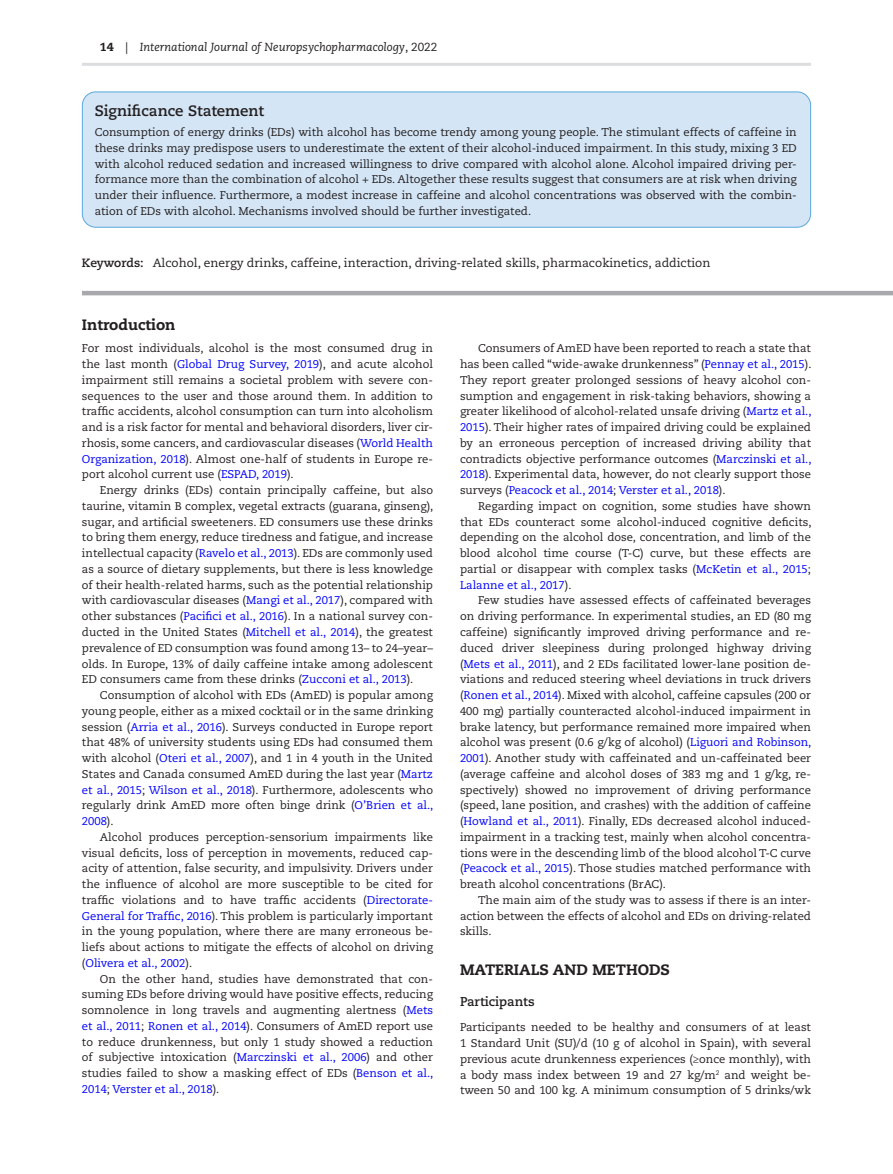
<style>
.page{position:relative;width:893px;height:1174px;background:#fff}
.page>*{position:absolute;margin:0;border:0;box-sizing:border-box;transform-origin:0 0}
.t1{font:800 15px "Caecilia LT Std";color:#231f20}
.t2{font:700 15px "Caecilia LT Std";color:#231f20}
.t3{font:700 12.75px "Caecilia LT Std";color:#231f20}
.t4{font:12px "Caecilia LT Std";color:#231f20}
.t5{font:italic 11.7px "Caecilia LT Std";color:#231f20}
.t6{font:11.25px/15.8px "Caecilia LT Std";color:#231f20;text-align:justify}
.s1{font-weight:800;font-style:normal}
.s2{font-style:normal}
.s3{font-weight:700}
.s4{color:#00f}
</style>
<div class="page">
<hr style="left:82px;top:63px;width:729px;height:3px;background:#dcdddf">
<hr style="left:82px;top:291px;width:811px;height:4px;background:#a8a9ad">
<div style="left:82px;top:92px;width:729px;height:135px;background:#d4e5f5;border-radius:14px"></div>
<div style="left:82px;top:91px;width:729px;height:137px;border:1px solid #5ba8dc;border-radius:14px"></div>
<p class="t5" style="left:100px;top:40px;width:339px"><span class="s1">14</span> <span class="s2">|</span> International Journal of Neuropsychopharmacology<span class="s2">, 2022</span></p>
<h1 class="t2" style="left:95px;top:102px;width:171px">Significance Statement</h1>
<p class="t6" style="left:95px;top:124px;width:704px">Consumption of energy drinks (EDs) with alcohol has become trendy among young people. The stimulant effects of caffeine in these drinks may predispose users to underestimate the extent of their alcohol-induced impairment. In this study, mixing 3 ED with alcohol reduced sedation and increased willingness to drive compared with alcohol alone. Alcohol impaired driving per&shy;formance more than the combination of alcohol + EDs. Altogether these results suggest that consumers are at risk when driving under their influence. Furthermore, a modest increase in caffeine and alcohol concentrations was observed with the combin&shy;ation of EDs with alcohol. Mechanisms involved should be further investigated.</p>
<p class="t4" style="left:82px;top:256px;width:630px"><span class="s3">Keywords:</span> Alcohol, energy drinks, caffeine, interaction, driving-related skills, pharmacokinetics, addiction</p>
<h1 class="t1" style="left:82px;top:315px;width:95px">Introduction</h1>
<p class="t6" style="left:82px;top:341px;width:353px">For most individuals, alcohol is the most consumed drug in the last month (<span class="s4">Global Drug Survey, 2019</span>), and acute alcohol impairment still remains a societal problem with severe con&shy;sequences to the user and those around them. In addition to traffic accidents, alcohol consumption can turn into alcoholism and is a risk factor for mental and behavioral disorders, liver cir&shy;rhosis, some cancers, and cardiovascular diseases (<span class="s4">World Health Organization, 2018</span>). Almost one-half of students in Europe re&shy;port alcohol current use (<span class="s4">ESPAD, 2019</span>).</p>
<p class="t6" style="left:82px;top:482px;width:353px;text-indent:18px">Energy drinks (EDs) contain principally caffeine, but also taurine, vitamin B complex, vegetal extracts (guarana, ginseng), sugar, and artificial sweeteners. ED consumers use these drinks to bring them energy, reduce tiredness and fatigue, and increase intellectual capacity (<span class="s4">Ravelo et al., 2013</span>). EDs are commonly used as a source of dietary supplements, but there is less knowledge of their health-related harms, such as the potential relationship with cardiovascular diseases (<span class="s4">Mangi et al., 2017</span>), compared with other substances (<span class="s4">Pacifici et al., 2016</span>). In a national survey con&shy;ducted in the United States (<span class="s4">Mitchell et al., 2014</span>), the greatest prevalence of ED consumption was found among 13– to 24–year– olds. In Europe, 13% of daily caffeine intake among adolescent ED consumers came from these drinks (<span class="s4">Zucconi et al., 2013</span>).</p>
<p class="t6" style="left:82px;top:687px;width:353px;text-indent:18px">Consumption of alcohol with EDs (AmED) is popular among young people, either as a mixed cocktail or in the same drinking session (<span class="s4">Arria et al., 2016</span>). Surveys conducted in Europe report that 48% of university students using EDs had consumed them with alcohol (<span class="s4">Oteri et al., 2007</span>), and 1 in 4 youth in the United States and Canada consumed AmED during the last year (<span class="s4">Martz et al., 2015</span>; <span class="s4">Wilson et al., 2018</span>). Furthermore, adolescents who regularly drink AmED more often binge drink (<span class="s4">O’Brien et al., 2008</span>).</p>
<p class="t6" style="left:82px;top:829px;width:353px;text-indent:18px">Alcohol produces perception-sensorium impairments like visual deficits, loss of perception in movements, reduced cap&shy;acity of attention, false security, and impulsivity. Drivers under the influence of alcohol are more susceptible to be cited for traffic violations and to have traffic accidents (<span class="s4">Directorate-General for Traffic, 2016</span>). This problem is particularly important in the young population, where there are many erroneous be&shy;liefs about actions to mitigate the effects of alcohol on driving (<span class="s4">Olivera et al., 2002</span>).</p>
<p class="t6" style="left:82px;top:971px;width:353px;text-indent:18px">On the other hand, studies have demonstrated that con&shy;suming EDs before driving would have positive effects, reducing somnolence in long travels and augmenting alertness (<span class="s4">Mets et al., 2011</span>; <span class="s4">Ronen et al., 2014</span>). Consumers of AmED report use to reduce drunkenness, but only 1 study showed a reduction of subjective intoxication (<span class="s4">Marczinski et al., 2006</span>) and other studies failed to show a masking effect of EDs (<span class="s4">Benson et al., 2014</span>; <span class="s4">Verster et al., 2018</span>).</p>
<p class="t6" style="left:460px;top:341px;width:353px;text-indent:18px">Consumers of AmED have been reported to reach a state that has been called “wide-awake drunkenness” (<span class="s4">Pennay et al., 2015</span>).<br>They report greater prolonged sessions of heavy alcohol con&shy;sumption and engagement in risk-taking behaviors, showing a greater likelihood of alcohol-related unsafe driving (<span class="s4">Martz et al., 2015</span>). Their higher rates of impaired driving could be explained by an erroneous perception of increased driving ability that contradicts objective performance outcomes (<span class="s4">Marczinski et al., 2018</span>). Experimental data, however, do not clearly support those surveys (<span class="s4">Peacock et al., 2014</span>; <span class="s4">Verster et al., 2018</span>).</p>
<p class="t6" style="left:460px;top:498px;width:353px;text-indent:18px">Regarding impact on cognition, some studies have shown that EDs counteract some alcohol-induced cognitive deficits, depending on the alcohol dose, concentration, and limb of the blood alcohol time course (T-C) curve, but these effects are partial or disappear with complex tasks (<span class="s4">McKetin et al., 2015</span>; <span class="s4">Lalanne et al., 2017</span>).</p>
<p class="t6" style="left:460px;top:593px;width:353px;text-indent:18px">Few studies have assessed effects of caffeinated beverages on driving performance. In experimental studies, an ED (80 mg caffeine) significantly improved driving performance and re&shy;duced driver sleepiness during prolonged highway driving (<span class="s4">Mets et al., 2011</span>), and 2 EDs facilitated lower-lane position de&shy;viations and reduced steering wheel deviations in truck drivers (<span class="s4">Ronen et al., 2014</span>). Mixed with alcohol, caffeine capsules (200 or 400 mg) partially counteracted alcohol-induced impairment in brake latency, but performance remained more impaired when alcohol was present (0.6 g/kg of alcohol) (<span class="s4">Liguori and Robinson, 2001</span>). Another study with caffeinated and un-caffeinated beer (average caffeine and alcohol doses of 383 mg and 1 g/kg, re&shy;spectively) showed no improvement of driving performance (speed, lane position, and crashes) with the addition of caffeine (<span class="s4">Howland et al., 2011</span>). Finally, EDs decreased alcohol induced&shy;impairment in a tracking test, mainly when alcohol concentra&shy;tions were in the descending limb of the blood alcohol T-C curve (<span class="s4">Peacock et al., 2015</span>). Those studies matched performance with breath alcohol concentrations (BrAC).</p>
<p class="t6" style="left:460px;top:892px;width:352px;text-indent:18px">The main aim of the study was to assess if there is an inter&shy;action between the effects of alcohol and EDs on driving-related skills.</p>
<h1 class="t1" style="left:460px;top:960px;width:211px">MATERIALS AND METHODS</h1>
<p class="t3" style="left:460px;top:994px;width:76px">Participants</p>
<p class="t6" style="left:460px;top:1019px;width:353px">Participants needed to be healthy and consumers of at least 1 Standard Unit (SU)/d (10 g of alcohol in Spain), with several previous acute drunkenness experiences (≥once monthly), with a body mass index between 19 and 27 kg/m<sup>2</sup> and weight be&shy;tween 50 and 100 kg. A minimum consumption of 5 drinks/wk</p>
</div>
